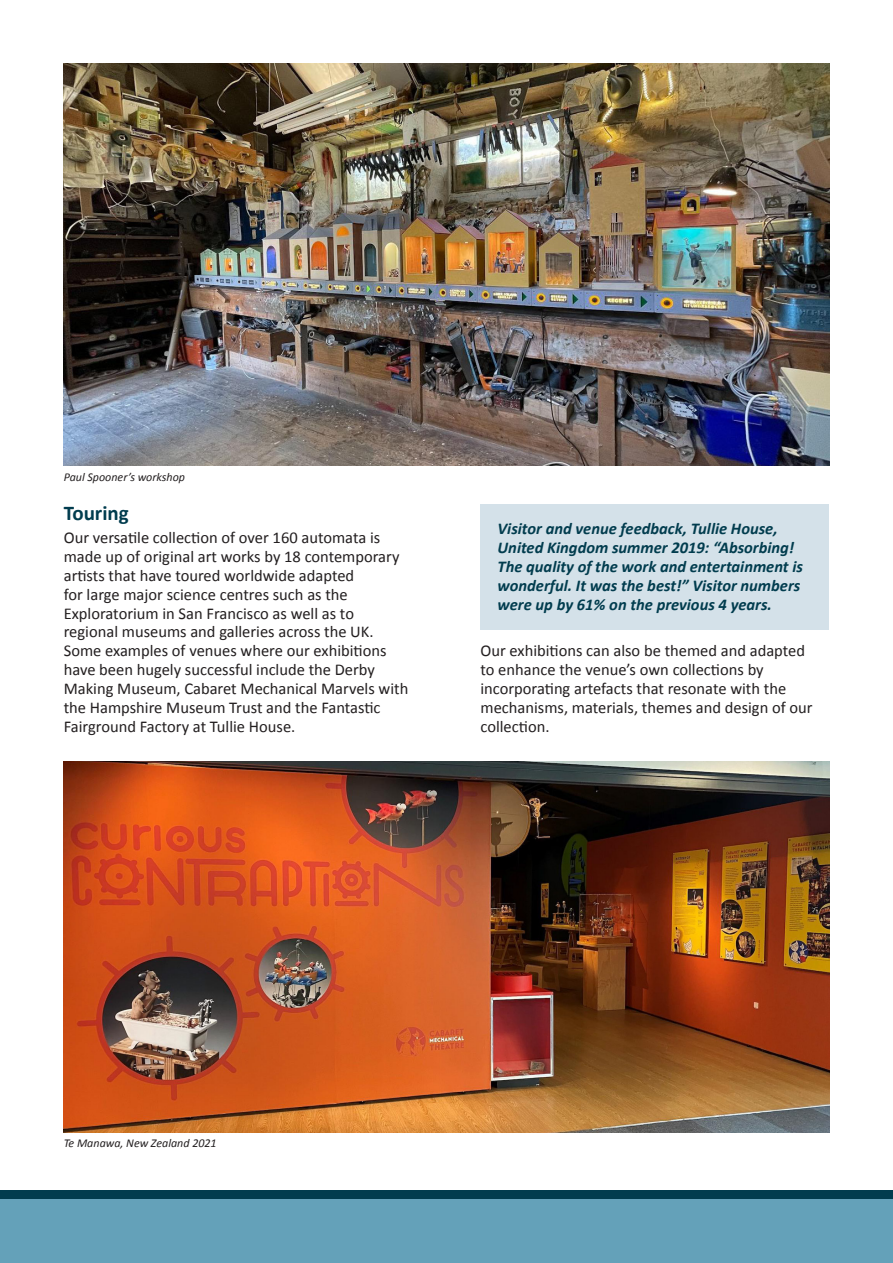
<style>
.page{position:relative;width:893px;height:1263px;background:#fff}
.page>*{position:absolute;margin:0;border:0;box-sizing:border-box;transform-origin:0 0}
.Sub_Heading{font:700 21px "Calibri";color:#013c4e}
.Text{font:16.5px/18.9px "Calibri";color:#231f20}
.Text-2{font:italic 700 16.5px/18.9px "Calibri";color:#013c4e}
.t1{font:italic 12px "Calibri";color:#231f20}
</style>
<div class="page">
<div style="left:480px;top:504px;width:349px;height:125px;background:#d4e1e9"></div>
<div style="left:0;top:1199px;width:893px;height:64px;background:#64a1b9"></div>
<div style="left:0;top:1191px;width:893px;height:8px;background:#013c4e"></div>
<img style="left:64px;top:64px;width:765px;height:402px">
<img style="left:64px;top:761px;width:765px;height:371px">
<p class="t1" style="left:64px;top:468px;width:123px">Paul Spooner’s workshop</p>
<p class="Sub_Heading" style="left:64px;top:498px;width:67px">Touring</p>
<p class="Text" style="left:64px;top:528px;width:346px">Our versatile collection of over 160 automata is made up of original art works by 18 contemporary artists that have toured worldwide adapted<br>for large major science centres such as the Exploratorium in San Francisco as well as to regional museums and galleries across the UK.<br>Some examples of venues where our exhibitions have been hugely successful include the Derby Making Museum, Cabaret Mechanical Marvels with the Hampshire Museum Trust and the Fantastic Fairground Factory at Tullie House.</p>
<p class="Text-2" style="left:497px;top:519px;width:307px">Visitor and venue feedback, Tullie House, United Kingdom summer 2019: “Absorbing!<br>The quality of the work and entertainment is wonderful. It was the best!” Visitor numbers were up by 61% on the previous 4 years.</p>
<p class="Text" style="left:480px;top:641px;width:334px">Our exhibitions can also be themed and adapted to enhance the venue’s own collections by incorporating artefacts that resonate with the mechanisms, materials, themes and design of our collection.</p>
<p class="t1" style="left:64px;top:1135px;width:154px">Te Manawa, New Zealand 2021</p>
</div>
